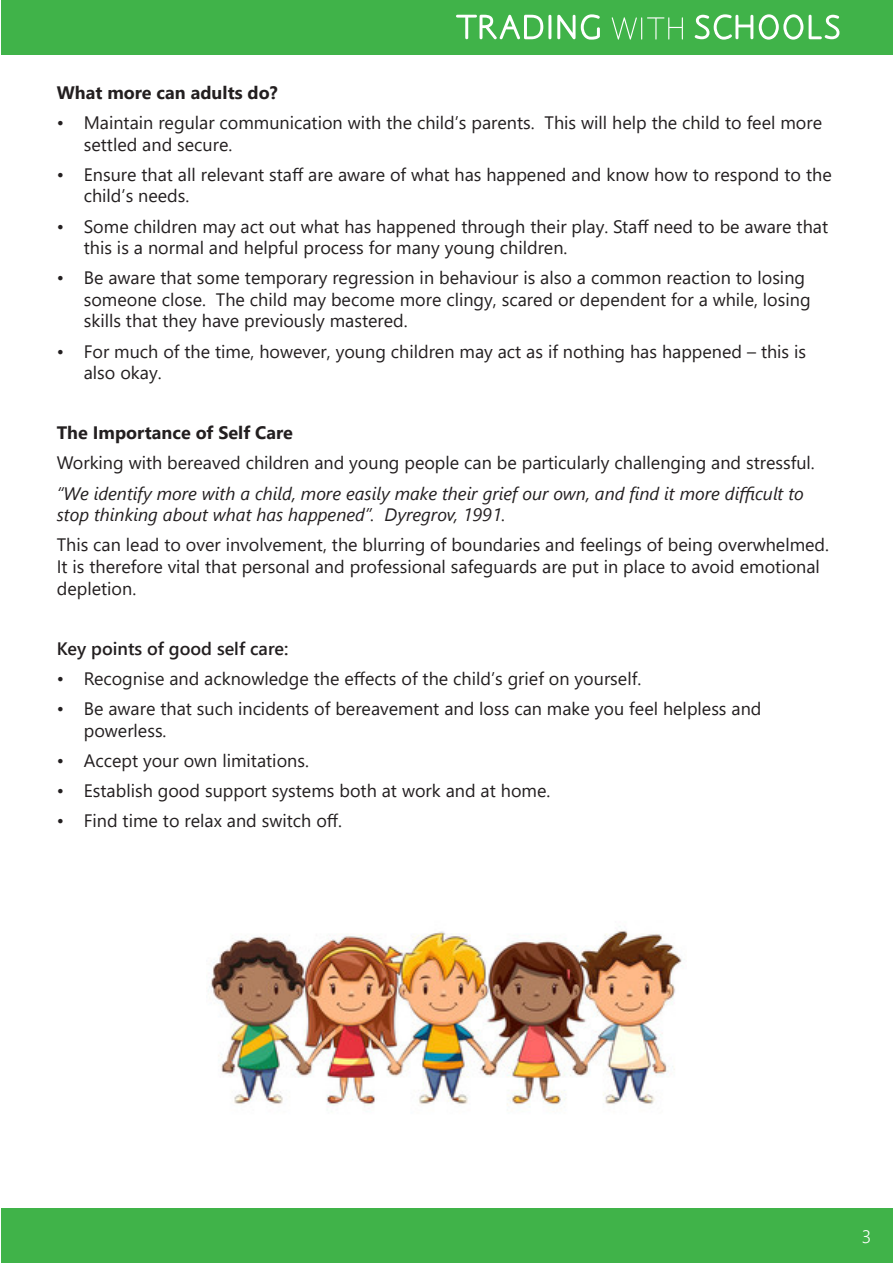
<style>
.page{position:relative;width:893px;height:1263px;background:#fff}
.page>*{position:absolute;margin:0;border:0;box-sizing:border-box;transform-origin:0 0}
.Body{font:18px/21.6px "Segoe UI";color:#231f20}
.Body-2{font:italic 18px/21.6px "Segoe UI";color:#231f20}
.Body-3{font:700 18px "Segoe UI";color:#231f20}
.Body-4{font:600 18px "Segoe UI";color:#231f20}
.t1{font:300 18px "Segoe UI";color:#fff}
</style>
<div class="page">
<div style="left:1px;top:0;width:892px;height:54px;background:#40b349"></div>
<div style="left:1px;top:1209px;width:892px;height:54px;background:#40b349"></div>
<svg style="left:695px;top:14px;width:144px;height:26px"></svg>
<svg style="left:612px;top:17px;width:71px;height:23px"></svg>
<svg style="left:456px;top:14px;width:144px;height:26px"></svg>
<img style="left:208px;top:926px;width:475px;height:181px">
<p class="Body-3" style="left:57px;top:76px;width:222px">What more can adults do?</p>
<p class="Body" style="left:84px;top:110px;width:740px;text-indent:-27px">• Maintain regular communication with the child’s parents. This will help the child to feel more settled and secure.</p>
<p class="Body" style="left:84px;top:162px;width:749px;text-indent:-27px">• Ensure that all relevant staff are aware of what has happened and know how to respond to the child’s needs.</p>
<p class="Body" style="left:84px;top:214px;width:746px;text-indent:-27px">• Some children may act out what has happened through their play. Staff need to be aware that this is a normal and helpful process for many young children.</p>
<p class="Body" style="left:84px;top:265px;width:728px;text-indent:-27px">• Be aware that some temporary regression in behaviour is also a common reaction to losing someone close. The child may become more clingy, scared or dependent for a while, losing skills that they have previously mastered.</p>
<p class="Body" style="left:84px;top:339px;width:724px;text-indent:-27px">• For much of the time, however, young children may act as if nothing has happened – this is also okay.</p>
<p class="Body-3" style="left:57px;top:416px;width:238px">The Importance of Self Care</p>
<p class="Body" style="left:57px;top:451px;width:760px">Working with bereaved children and young people can be particularly challenging and stressful.</p>
<p class="Body-2" style="left:57px;top:479px;width:749px">“We identify more with a child, more easily make their grief our own, and find it more difficult to stop thinking about what has happened”. Dyregrov, 1991.</p>
<p class="Body" style="left:57px;top:532px;width:774px">This can lead to over involvement, the blurring of boundaries and feelings of being overwhelmed.<br>It is therefore vital that personal and professional safeguards are put in place to avoid emotional depletion.</p>
<p class="Body-4" style="left:57px;top:631px;width:233px">Key points of good self care:</p>
<p class="Body" style="left:57px;top:666px;width:586px">• Recognise and acknowledge the effects of the child’s grief on yourself.</p>
<p class="Body" style="left:84px;top:696px;width:679px;text-indent:-27px">• Be aware that such incidents of bereavement and loss can make you feel helpless and powerless.</p>
<p class="Body" style="left:57px;top:748px;width:254px">• Accept your own limitations.</p>
<p class="Body" style="left:57px;top:778px;width:495px">• Establish good support systems both at work and at home.</p>
<p class="Body" style="left:57px;top:808px;width:287px">• Find time to relax and switch off.</p>
<p class="t1" style="left:862px;top:1219px;width:11px">3</p>
</div>
